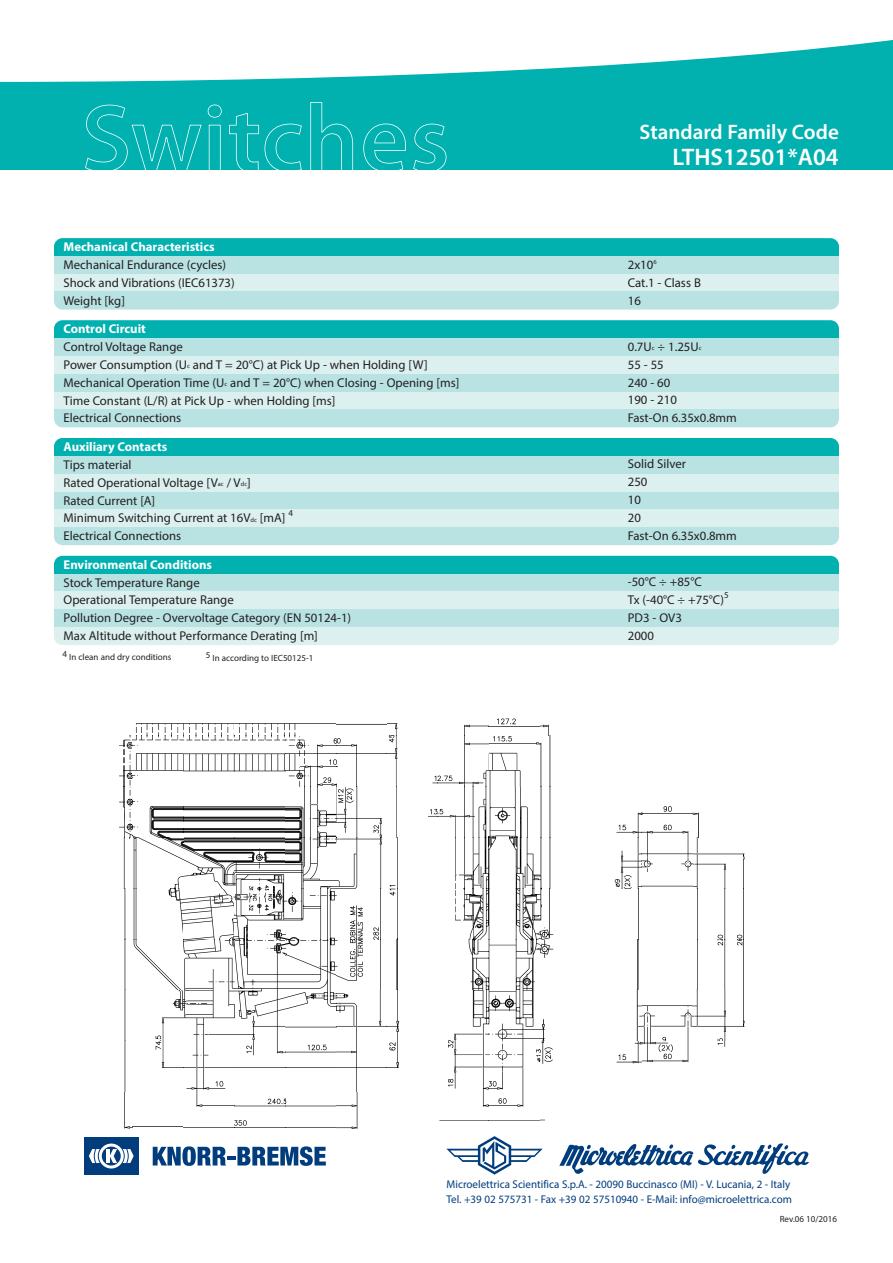
<style>
.page{position:relative;width:893px;height:1263px;background:#fff}
.page>*{position:absolute;margin:0;border:0;box-sizing:border-box;transform-origin:0 0}
.t1{font:600 24px "Myriad Pro";color:#fff}
.t2{font:600 21px "Myriad Pro";color:#fff}
.t3{font:12.75px/17.9px "Myriad Pro";color:#231f20}
.t4{font:700 12.75px "Myriad Pro";color:#fff}
.t5{font:11.25px/15px "Myriad Pro";color:#013d7d}
.t6{font:9px "Myriad Pro";color:#231f20}
.s1{font-size:6.3px}
</style>
<div class="page">
<img style="left:285px;top:1098px;width:51px;height:30px">
<img style="left:124px;top:1092px;width:8px;height:37px">
<img style="left:439px;top:1092px;width:50px;height:29px">
<img style="left:183px;top:1092px;width:51px;height:36px">
<img style="left:336px;top:1092px;width:21px;height:36px">
<img style="left:285px;top:1045px;width:51px;height:23px">
<img style="left:124px;top:1041px;width:1px;height:51px">
<img style="left:489px;top:1041px;width:51px;height:51px">
<img style="left:641px;top:1041px;width:48px;height:22px">
<img style="left:336px;top:1041px;width:51px;height:51px">
<svg style="left:448px;top:1041px;width:41px;height:51px"></svg>
<img style="left:155px;top:1041px;width:28px;height:27px">
<img style="left:234px;top:1041px;width:51px;height:27px">
<img style="left:387px;top:1041px;width:11px;height:27px">
<img style="left:540px;top:1041px;width:12px;height:23px">
<img style="left:616px;top:1041px;width:25px;height:22px">
<img style="left:540px;top:1019px;width:4px;height:22px">
<img style="left:641px;top:1006px;width:51px;height:35px">
<svg style="left:183px;top:990px;width:51px;height:51px"></svg>
<svg style="left:234px;top:990px;width:51px;height:51px"></svg>
<img style="left:743px;top:990px;width:2px;height:37px">
<img style="left:452px;top:990px;width:37px;height:51px">
<svg style="left:489px;top:990px;width:51px;height:51px"></svg>
<img style="left:637px;top:990px;width:4px;height:51px">
<img style="left:285px;top:990px;width:51px;height:37px">
<img style="left:540px;top:940px;width:13px;height:17px">
<img style="left:124px;top:939px;width:1px;height:51px">
<img style="left:133px;top:837px;width:248px;height:153px">
<svg style="left:183px;top:939px;width:51px;height:51px"></svg>
<svg style="left:234px;top:939px;width:51px;height:51px"></svg>
<svg style="left:285px;top:939px;width:51px;height:51px"></svg>
<svg style="left:336px;top:939px;width:44px;height:51px"></svg>
<img style="left:396px;top:939px;width:1px;height:51px">
<img style="left:469px;top:939px;width:20px;height:51px">
<svg style="left:489px;top:939px;width:51px;height:51px"></svg>
<img style="left:637px;top:939px;width:1px;height:51px">
<img style="left:697px;top:935px;width:46px;height:55px">
<div style="left:133px;top:888px;width:50px;height:51px;background:#fff"></div>
<svg style="left:183px;top:888px;width:51px;height:51px"></svg>
<svg style="left:234px;top:888px;width:51px;height:51px"></svg>
<svg style="left:285px;top:888px;width:51px;height:51px"></svg>
<div style="left:336px;top:888px;width:44px;height:51px;background:#fff"></div>
<img style="left:389px;top:888px;width:7px;height:8px">
<img style="left:455px;top:888px;width:34px;height:51px">
<svg style="left:489px;top:888px;width:51px;height:51px"></svg>
<svg style="left:540px;top:888px;width:13px;height:51px"></svg>
<div style="left:697px;top:888px;width:45px;height:51px;background:#fff"></div>
<svg style="left:183px;top:838px;width:51px;height:50px"></svg>
<svg style="left:234px;top:838px;width:51px;height:50px"></svg>
<img style="left:123px;top:837px;width:7px;height:51px">
<div style="left:133px;top:837px;width:50px;height:51px;background:#fff"></div>
<svg style="left:285px;top:837px;width:51px;height:51px"></svg>
<div style="left:336px;top:837px;width:45px;height:51px;background:#fff"></div>
<img style="left:455px;top:837px;width:34px;height:51px">
<svg style="left:489px;top:837px;width:51px;height:51px"></svg>
<img style="left:614px;top:837px;width:27px;height:51px">
<img style="left:692px;top:837px;width:51px;height:51px">
<img style="left:641px;top:812px;width:51px;height:74px">
<img style="left:616px;top:812px;width:25px;height:25px">
<img style="left:692px;top:812px;width:6px;height:3px">
<svg style="left:642px;top:807px;width:50px;height:30px"></svg>
<img style="left:183px;top:806px;width:51px;height:26px">
<svg style="left:234px;top:806px;width:51px;height:26px"></svg>
<img style="left:132px;top:800px;width:51px;height:37px">
<img style="left:119px;top:786px;width:13px;height:51px">
<img style="left:285px;top:786px;width:51px;height:51px">
<svg style="left:336px;top:786px;width:45px;height:51px"></svg>
<img style="left:396px;top:786px;width:42px;height:51px">
<svg style="left:438px;top:786px;width:51px;height:51px"></svg>
<svg style="left:489px;top:786px;width:39px;height:51px"></svg>
<img style="left:540px;top:786px;width:10px;height:51px">
<img style="left:336px;top:738px;width:51px;height:48px">
<img style="left:489px;top:737px;width:51px;height:49px">
<svg style="left:119px;top:735px;width:13px;height:51px"></svg>
<img style="left:285px;top:735px;width:51px;height:51px">
<img style="left:387px;top:735px;width:51px;height:51px">
<img style="left:132px;top:735px;width:51px;height:42px">
<img style="left:234px;top:735px;width:51px;height:36px">
<svg style="left:183px;top:735px;width:51px;height:36px"></svg>
<img style="left:183px;top:723px;width:51px;height:12px">
<img style="left:540px;top:724px;width:9px;height:11px">
<img style="left:497px;top:718px;width:19px;height:7px">
<div style="left:0;top:0;width:893px;height:170px;background:#00b1b0"></div>
<svg style="left:0;top:0;width:893px;height:82px;fill:#fff"></svg>
<svg style="left:85px;top:102px;width:361px;height:68px"></svg>
<svg style="left:446px;top:1136px;width:97px;height:38px"></svg>
<svg style="left:559px;top:1143px;width:250px;height:31px"></svg>
<svg style="left:153px;top:1146px;width:173px;height:20px"></svg>
<div style="left:84px;top:1137px;width:55px;height:38px;background:#013d7d"></div>
<svg style="left:89px;top:1143px;width:45px;height:25px"></svg>
<div style="left:54px;top:292px;width:785px;height:18px;background:#b9e2e3;border-radius:9px"></div>
<div style="left:54px;top:238px;width:785px;height:18px;background:#00b1b0;border-radius:9px"></div>
<div style="left:54px;top:256px;width:785px;height:18px;background:#b9e2e3"></div>
<div style="left:54px;top:274px;width:785px;height:18px;background:#dbf0ef"></div>
<div style="left:54px;top:292px;width:785px;height:9px;background:#b9e2e3"></div>
<div style="left:54px;top:438px;width:785px;height:18px;background:#00b1b0;border-radius:9px"></div>
<div style="left:54px;top:456px;width:785px;height:18px;background:#b9e2e3"></div>
<div style="left:54px;top:474px;width:785px;height:18px;background:#dbf0ef"></div>
<div style="left:54px;top:492px;width:785px;height:17px;background:#b9e2e3"></div>
<div style="left:54px;top:509px;width:785px;height:18px;background:#dbf0ef"></div>
<div style="left:54px;top:527px;width:785px;height:18px;background:#b9e2e3;border-radius:9px"></div>
<div style="left:54px;top:320px;width:785px;height:18px;background:#00b1b0;border-radius:9px"></div>
<div style="left:54px;top:338px;width:785px;height:18px;background:#b9e2e3"></div>
<div style="left:54px;top:356px;width:785px;height:18px;background:#dbf0ef"></div>
<div style="left:54px;top:374px;width:785px;height:18px;background:#b9e2e3"></div>
<div style="left:54px;top:392px;width:785px;height:17px;background:#dbf0ef"></div>
<div style="left:54px;top:409px;width:785px;height:18px;background:#b9e2e3;border-radius:9px"></div>
<div style="left:54px;top:556px;width:785px;height:18px;background:#00b1b0;border-radius:9px"></div>
<div style="left:54px;top:574px;width:785px;height:17px;background:#b9e2e3"></div>
<div style="left:54px;top:591px;width:785px;height:18px;background:#dbf0ef"></div>
<div style="left:54px;top:609px;width:785px;height:18px;background:#b9e2e3"></div>
<div style="left:54px;top:627px;width:785px;height:18px;background:#dbf0ef;border-radius:9px"></div>
<h2 class="t2" style="left:640px;top:124px;width:201px">Standard Family Code</h2>
<p class="t4" style="left:64px;top:242px;width:153px">Mechanical Characteristics</p>
<p class="t3" style="left:64px;top:257px;width:173px">Mechanical Endurance (cycles)<br>Shock and Vibrations (IEC61373)<br>Weight [kg]</p>
<p class="t4" style="left:64px;top:324px;width:84px">Control Circuit</p>
<p class="t3" style="left:64px;top:339px;width:397px">Control Voltage Range<br>Power Consumption (U<span class="s1">c</span> and T = 20°C) at Pick Up - when Holding [W] Mechanical Operation Time (U<span class="s1">c</span> and T = 20°C) when Closing - Opening [ms] Time Constant (L/R) at Pick Up - when Holding [ms]<br>Electrical Connections</p>
<p class="t4" style="left:64px;top:442px;width:105px">Auxiliary Contacts</p>
<p class="t3" style="left:64px;top:457px;width:223px">Tips material<br>Rated Operational Voltage [V<span class="s1">ac</span> / V<span class="s1">dc</span>]<br>Rated Current [A]<br>Minimum Switching Current at 16V<span class="s1">dc</span> [mA]</p>
<p class="t6" style="left:288px;top:510px;width:6px">4</p>
<p class="t3" style="left:64px;top:528px;width:119px">Electrical Connections</p>
<p class="t4" style="left:64px;top:560px;width:150px">Environmental Conditions</p>
<p class="t3" style="left:64px;top:574px;width:289px">Stock Temperature Range<br>Operational Temperature Range<br>Pollution Degree - Overvoltage Category (EN 50124-1)<br>Max Altitude without Performance Derating [m]</p>
<p class="t6" style="left:63px;top:654px;width:110px">4 In clean and dry conditions</p>
<p class="t6" style="left:206px;top:655px;width:109px">5 In according to IEC50125-1</p>
<h1 class="t1" style="left:672px;top:148px;width:168px">LTHS12501*A04</h1>
<p class="t3" style="left:628px;top:257px;width:75px">2x10<sup>6<br></sup>Cat.1 - Class B<br>16</p>
<p class="t3" style="left:628px;top:339px;width:111px">0.7U<span class="s1">c</span> ÷ 1.25U<span class="s1">c<br></span>55 - 55<br>240 - 60<br>190 - 210<br>Fast-On 6.35x0.8mm</p>
<p class="t3" style="left:628px;top:456px;width:111px">Solid Silver<br>250<br>10<br>20<br>Fast-On 6.35x0.8mm</p>
<p class="t3" style="left:628px;top:574px;width:98px">-50°C ÷ +85°C<br>Tx (-40°C ÷ +75°C)</p>
<p class="t6" style="left:724px;top:592px;width:6px">5</p>
<p class="t3" style="left:628px;top:610px;width:56px">PD3 - OV3<br>2000</p>
<p class="t5" style="left:446px;top:1177px;width:347px">Microelettrica Scientifica S.p.A. - 20090 Buccinasco (MI) - V. Lucania, 2 - Italy<br>Tel. +39 02 575731 - Fax +39 02 57510940 - E-Mail: info@microelettrica.com</p>
<p class="t6" style="left:780px;top:1215px;width:59px">Rev.06 10/2016</p>
</div>
